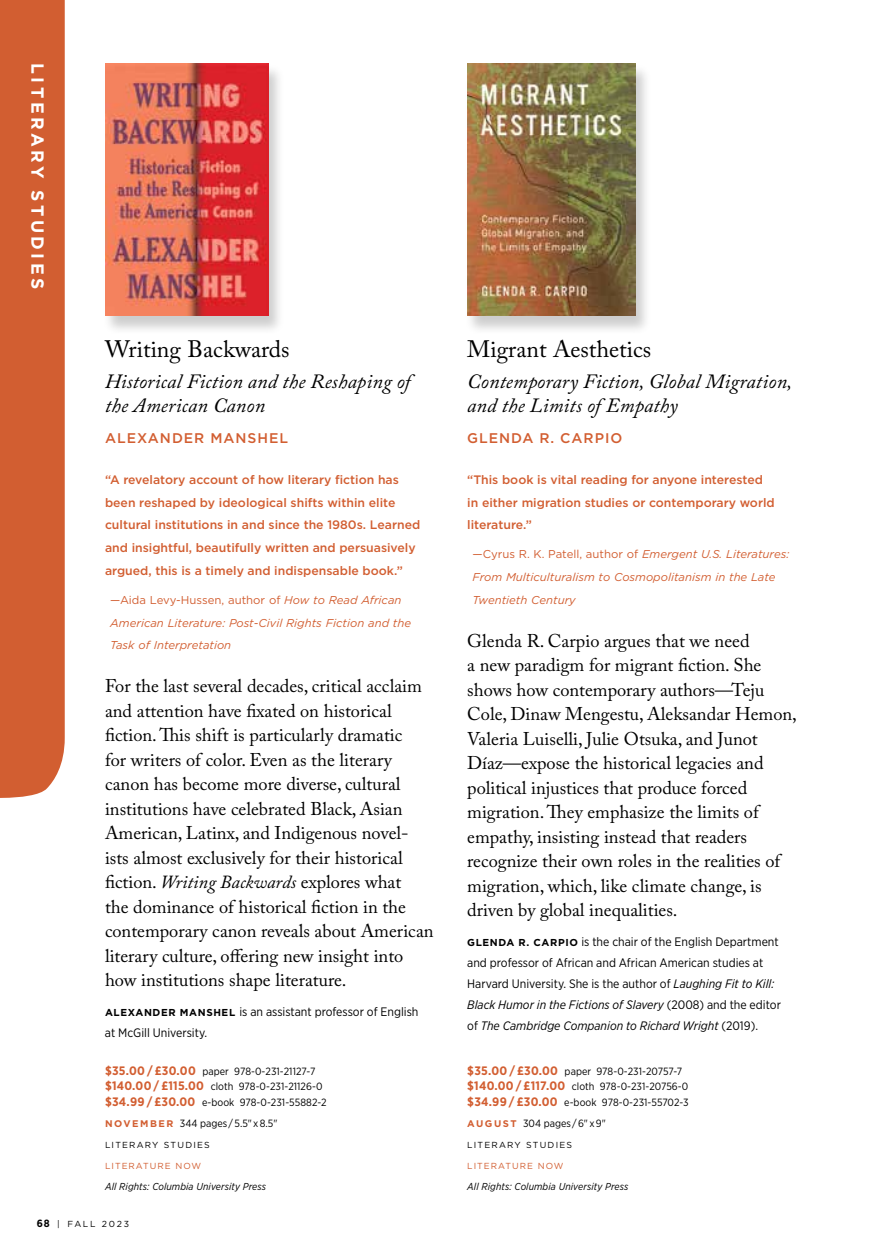
<style>
.page{position:relative;width:882px;height:1260px;background:#fff}
.page>*{position:absolute;margin:0;border:0;box-sizing:border-box;transform-origin:0 0}
.t1{font:23.62px "Adobe Caslon Pro";color:#000}
.t2{font:italic 20.12px/24.5px "Adobe Caslon Pro";letter-spacing:.01em;color:#000}
.t3{font:18.38px/24.5px "Adobe Caslon Pro";color:#000}
.t4{font:700 17.5px "Gotham";letter-spacing:.2em;color:#fff}
.t5{font:500 14px "Gotham";letter-spacing:.07em;color:#d25e31}
.t6{font:500 12.25px/22.8px "Gotham";color:#d25e31}
.t7{font:12.25px/21px "Gotham Narrow";color:#000}
.t8{font:italic 11.38px/22.8px "Gotham";color:#d25e31}
.t9{font:10.5px/15.8px "Gotham Narrow";letter-spacing:.005em;color:#000}
.t10{font:italic 10.15px "Gotham Narrow";letter-spacing:.01em;color:#000}
.t11{font:8.75px "Gotham";letter-spacing:.14em;color:#000}
.t12{font:8.75px "Gotham";letter-spacing:.12em;color:#d25e31}
.t13{font:8.75px "Gotham";letter-spacing:.2em;color:#000}
.s1{font-style:normal}
.s2{font-style:italic}
.s3{font-family:"Gotham";font-weight:700;font-size:10.15px}
.s4{font-weight:700;font-size:12.25px;color:#d25e31}
.s5{font-family:"Gotham";font-weight:700;font-size:9.62px;color:#d25e31}
.s6{font-family:"Gotham Narrow";font-weight:700;font-size:10.5px}
</style>
<div class="page">
<div style="left:103px;top:64px;width:182px;height:272px;background:#000;opacity:.2"></div>
<img style="left:105px;top:63px;width:163px;height:252px">
<div style="left:465px;top:64px;width:187px;height:272px;background:#000;opacity:.2"></div>
<img style="left:467px;top:63px;width:168px;height:252px">
<div style="left:0;top:0;width:65px;height:798px;background:#d25e31"></div>
<p class="t4" style="left:49px;top:63px;width:228px;rotate:90deg">LITERARY STUDIES</p>
<p class="t1" style="left:105px;top:335px;width:186px">Writing Backwards</p>
<p class="t2" style="left:105px;top:368px;width:307px">Historical Fiction and the Reshaping of the American Canon</p>
<p class="t5" style="left:105px;top:429px;width:185px">ALEXANDER MANSHEL</p>
<p class="t6" style="left:105px;top:468px;width:317px">“A revelatory account of how literary fiction has been reshaped by ideological shifts within elite cultural institutions in and since the 1980s. Learned and insightful, beautifully written and persuasively argued, this is a timely and indispensable book.”</p>
<p class="t8" style="left:110px;top:588px;width:302px"><span class="s1">—Aida Levy-Hussen, author of</span> How to Read African<br>American Literature: Post-Civil Rights Fiction and the<br>Task of Interpretation</p>
<p class="t3" style="left:105px;top:674px;width:330px">For the last several decades, critical acclaim and attention have fixated on historical fiction. This shift is particularly dramatic<br>for writers of color. Even as the literary canon has become more diverse, cultural institutions have celebrated Black, Asian American, Latinx, and Indigenous novel&shy;ists almost exclusively for their historical fiction. <span class="s2">Writing Backwards</span> explores what<br>the dominance of historical fiction in the contemporary canon reveals about American literary culture, offering new insight into how institutions shape literature.</p>
<p class="t7" style="left:105px;top:1001px;width:315px"><span class="s3">ALEXANDER MANSHEL</span> is an assistant professor of English at McGill University.</p>
<p class="t9" style="left:105px;top:1063px;width:223px"><span class="s4">$35.00 / £30.00</span> paper 978-0-231-21127-7 <span class="s4">$140.00 / £115.00</span> cloth 978-0-231-21126-0 <span class="s4">$34.99 / £30.00</span> e-book 978-0-231-55882-2</p>
<p class="t9" style="left:105px;top:1115px;width:174px"><span class="s5">N OV E M B E R</span> 344 pages / 5.5" x 8.5"</p>
<p class="t11" style="left:105px;top:1139px;width:106px">LITERARY STUDIES</p>
<p class="t12" style="left:105px;top:1160px;width:98px">LITERATURE NOW</p>
<p class="t10" style="left:105px;top:1180px;width:163px">All Rights: Columbia University Press</p>
<p class="t13" style="left:37px;top:1218px;width:94px"><span class="s6">68</span> | FALL 2023</p>
<p class="t1" style="left:467px;top:335px;width:185px">Migrant Aesthetics</p>
<p class="t2" style="left:467px;top:368px;width:327px">Contemporary Fiction, Global Migration, and the Limits of Empathy</p>
<p class="t5" style="left:467px;top:429px;width:157px">GLENDA R. CARPIO</p>
<p class="t6" style="left:467px;top:468px;width:309px">“This book is vital reading for anyone interested in either migration studies or contemporary world literature.”</p>
<p class="t8" style="left:472px;top:543px;width:318px"><span class="s1">—Cyrus R. K. Patell, author of</span> Emergent U.S. Literatures:<br>From Multiculturalism to Cosmopolitanism in the Late<br>Twentieth Century</p>
<p class="t3" style="left:467px;top:628px;width:331px">Glenda R. Carpio argues that we need<br>a new paradigm for migrant fiction. She shows how contemporary authors—Teju Cole, Dinaw Mengestu, Aleksandar Hemon, Valeria Luiselli, Julie Otsuka, and Junot Díaz—expose the historical legacies and political injustices that produce forced migration. They emphasize the limits of empathy, insisting instead that readers recognize their own roles in the realities of migration, which, like climate change, is driven by global inequalities.</p>
<p class="t7" style="left:467px;top:931px;width:315px"><span class="s3">GLENDA R. CARPIO</span> is the chair of the English Department and professor of African and African American studies at Harvard University. She is the author of <span class="s2">Laughing Fit to Kill:<br>Black Humor in the Fictions of Slavery</span> (2008) and the editor of <span class="s2">The Cambridge Companion to Richard Wright</span> (2019).</p>
<p class="t9" style="left:467px;top:1063px;width:223px"><span class="s4">$35.00 / £30.00</span> paper 978-0-231-20757-7 <span class="s4">$140.00 / £117.00</span> cloth 978-0-231-20756-0 <span class="s4">$34.99 / £30.00</span> e-book 978-0-231-55702-3</p>
<p class="t9" style="left:467px;top:1115px;width:140px"><span class="s5">AU G U ST</span> 304 pages / 6" x 9"</p>
<p class="t11" style="left:467px;top:1139px;width:106px">LITERARY STUDIES</p>
<p class="t12" style="left:467px;top:1160px;width:98px">LITERATURE NOW</p>
<p class="t10" style="left:467px;top:1180px;width:163px">All Rights: Columbia University Press</p>
</div>
